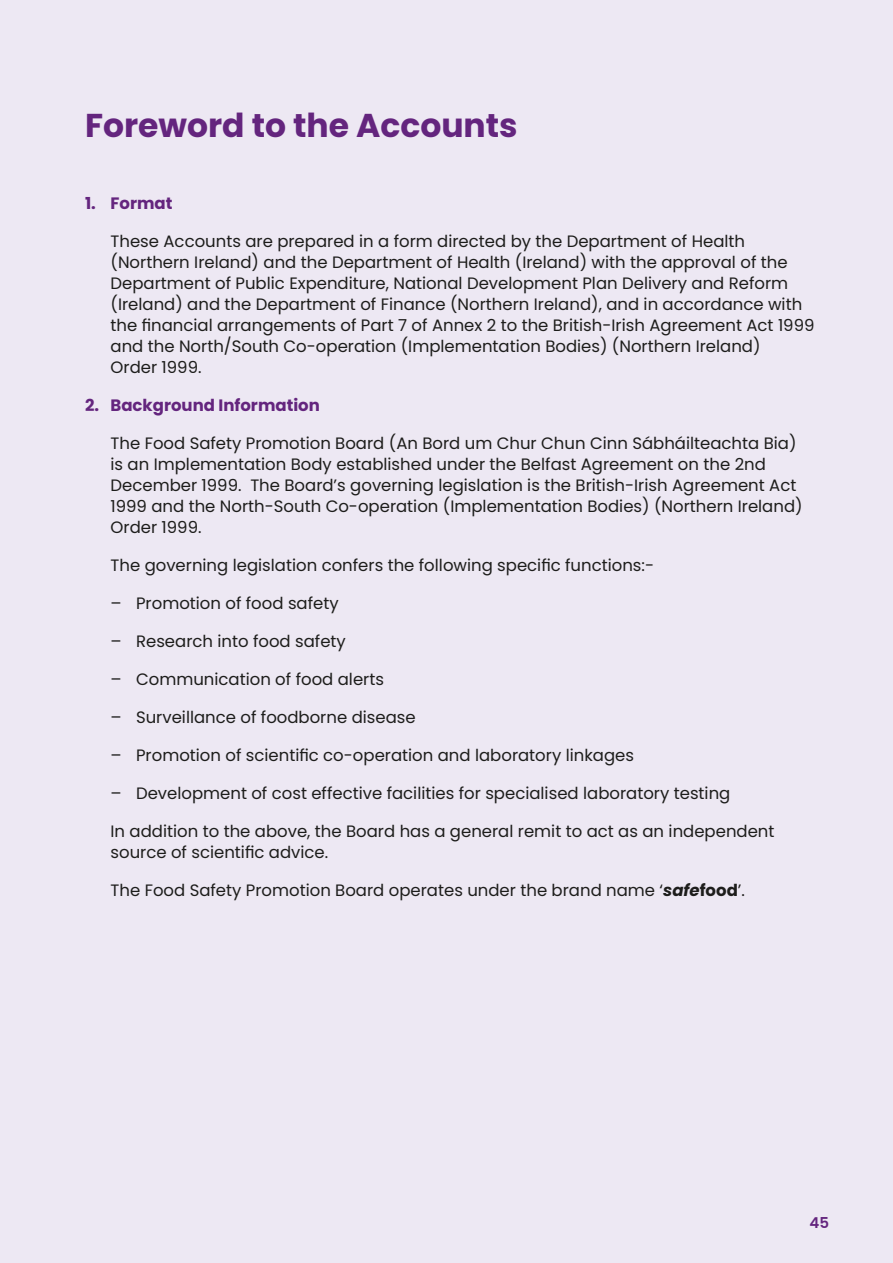
<style>
.page{position:relative;width:893px;height:1263px;background:#ede8f3}
.page>*{position:absolute;margin:0;border:0;box-sizing:border-box;transform-origin:0 0}
.t1{font:700 33px "Poppins";color:#64257e}
.t2{font:16.5px/21px "Poppins";color:#1d1d1b}
.t3{font:700 16.5px "Poppins";color:#64257e}
.t4{font:600 15px "Poppins";color:#64257e}
.s1{font-weight:700;font-style:italic}
.s2{font-weight:700}
</style>
<div class="page">
<h1 class="t1" style="left:85px;top:106px;width:434px">Foreword to the Accounts</h1>
<p class="t3" style="left:85px;top:193px;width:89px">1. Format</p>
<p class="t2" style="left:111px;top:231px;width:705px">These Accounts are prepared in a form directed by the Department of Health (Northern Ireland) and the Department of Health (Ireland) with the approval of the Department of Public Expenditure, National Development Plan Delivery and Reform (Ireland) and the Department of Finance (Northern Ireland), and in accordance with the financial arrangements of Part 7 of Annex 2 to the British-Irish Agreement Act 1999 and the North/South Co-operation (Implementation Bodies) (Northern Ireland)<br>Order 1999.</p>
<p class="t3" style="left:85px;top:395px;width:236px">2. Background Information</p>
<p class="t2" style="left:111px;top:433px;width:694px">The Food Safety Promotion Board (An Bord um Chur Chun Cinn Sábháilteachta Bia) is an Implementation Body established under the Belfast Agreement on the 2nd December 1999. The Board’s governing legislation is the British-Irish Agreement Act 1999 and the North-South Co-operation (Implementation Bodies) (Northern Ireland)<br>Order 1999.</p>
<p class="t2" style="left:111px;top:555px;width:545px">The governing legislation confers the following specific functions:-</p>
<p class="t2" style="left:111px;top:593px;width:230px">– Promotion of food safety</p>
<p class="t2" style="left:111px;top:631px;width:237px">– Research into food safety</p>
<p class="t2" style="left:111px;top:669px;width:275px">– Communication of food alerts</p>
<p class="t2" style="left:111px;top:707px;width:307px">– Surveillance of foodborne disease</p>
<p class="t2" style="left:111px;top:745px;width:525px">– Promotion of scientific co-operation and laboratory linkages</p>
<p class="t2" style="left:111px;top:783px;width:621px">– Development of cost effective facilities for specialised laboratory testing</p>
<p class="t2" style="left:111px;top:821px;width:665px">In addition to the above, the Board has a general remit to act as an independent source of scientific advice.</p>
<p class="t2" style="left:111px;top:880px;width:636px">The Food Safety Promotion Board operates under the brand name ‘<span class="s1">safe</span><span class="s2">food</span>’.</p>
<p class="t4" style="left:810px;top:1214px;width:21px">45</p>
</div>
